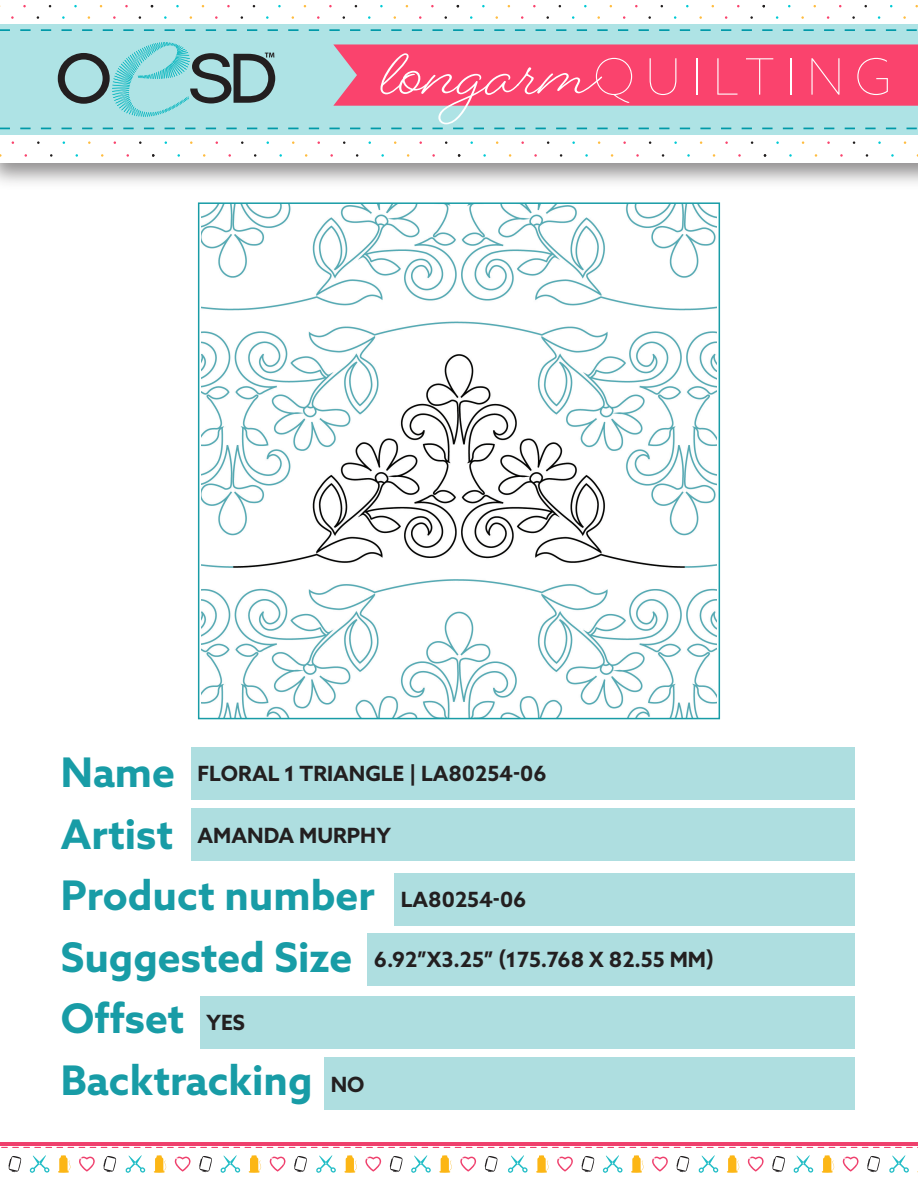
<style>
.page{position:relative;width:918px;height:1188px;background:#fff}
.page>*{position:absolute;margin:0;border:0;box-sizing:border-box;transform-origin:0 0}
.t1{font:100 50.25px "Azo Sans";letter-spacing:.2em;color:#fff}
.t2{font:700 40.8px/61.5px "Azo Sans";color:#189ca6}
.t3{font:700 21px "Azo Sans";color:#231f20}
</style>
<div class="page">
<img style="left:201px;top:205px;width:516px;height:511px">
<div style="left:198px;top:202px;width:522px;height:517px;border:2px solid #189ca6"></div>
<div style="left:0;top:24px;width:918px;height:110px;background:#aee3e5"></div>
<svg style="left:0;top:29px;width:917px;height:2px"></svg>
<svg style="left:0;top:128px;width:330px;height:2px"></svg>
<svg style="left:57px;top:42px;width:219px;height:75px"></svg>
<svg style="left:330px;top:44px;width:588px;height:86px"></svg>
<svg style="left:8px;top:1156px;width:13px;height:16px"></svg>
<svg style="left:58px;top:1155px;width:13px;height:18px"></svg>
<svg style="left:79px;top:1157px;width:16px;height:15px"></svg>
<svg style="left:30px;top:1155px;width:19px;height:18px"></svg>
<svg style="left:103px;top:1156px;width:13px;height:16px"></svg>
<svg style="left:154px;top:1155px;width:12px;height:18px"></svg>
<svg style="left:175px;top:1157px;width:16px;height:15px"></svg>
<svg style="left:126px;top:1155px;width:19px;height:18px"></svg>
<svg style="left:199px;top:1156px;width:13px;height:16px"></svg>
<svg style="left:248px;top:1155px;width:13px;height:18px"></svg>
<svg style="left:270px;top:1157px;width:16px;height:15px"></svg>
<svg style="left:221px;top:1155px;width:19px;height:18px"></svg>
<svg style="left:294px;top:1156px;width:13px;height:16px"></svg>
<svg style="left:344px;top:1155px;width:13px;height:18px"></svg>
<svg style="left:365px;top:1157px;width:16px;height:15px"></svg>
<svg style="left:316px;top:1155px;width:20px;height:18px"></svg>
<svg style="left:390px;top:1156px;width:13px;height:16px"></svg>
<svg style="left:439px;top:1155px;width:13px;height:18px"></svg>
<svg style="left:460px;top:1157px;width:16px;height:15px"></svg>
<svg style="left:411px;top:1155px;width:20px;height:18px"></svg>
<svg style="left:485px;top:1156px;width:13px;height:16px"></svg>
<hr style="left:0;top:1142px;width:502px;height:3px;background:#ef406d">
<svg style="left:1px;top:1147px;width:494px;height:1px"></svg>
<svg style="left:536px;top:1155px;width:13px;height:18px"></svg>
<svg style="left:557px;top:1157px;width:16px;height:15px"></svg>
<svg style="left:508px;top:1155px;width:20px;height:18px"></svg>
<svg style="left:581px;top:1156px;width:13px;height:16px"></svg>
<svg style="left:631px;top:1155px;width:13px;height:18px"></svg>
<svg style="left:652px;top:1157px;width:16px;height:15px"></svg>
<svg style="left:603px;top:1155px;width:20px;height:18px"></svg>
<svg style="left:676px;top:1156px;width:13px;height:16px"></svg>
<svg style="left:727px;top:1155px;width:12px;height:18px"></svg>
<svg style="left:748px;top:1157px;width:16px;height:15px"></svg>
<svg style="left:699px;top:1155px;width:19px;height:18px"></svg>
<svg style="left:772px;top:1156px;width:13px;height:16px"></svg>
<svg style="left:822px;top:1155px;width:12px;height:18px"></svg>
<svg style="left:843px;top:1157px;width:16px;height:15px"></svg>
<svg style="left:794px;top:1155px;width:19px;height:18px"></svg>
<svg style="left:867px;top:1156px;width:13px;height:16px"></svg>
<svg style="left:889px;top:1155px;width:20px;height:18px"></svg>
<hr style="left:500px;top:1142px;width:418px;height:3px;background:#ef406d">
<svg style="left:499px;top:1147px;width:419px;height:1px"></svg>
<div style="left:191px;top:747px;width:664px;height:53px;background:#aedee0"></div>
<div style="left:191px;top:808px;width:664px;height:53px;background:#aedee0"></div>
<div style="left:394px;top:873px;width:461px;height:52px;background:#aedee0"></div>
<div style="left:367px;top:933px;width:488px;height:52px;background:#aedee0"></div>
<div style="left:200px;top:996px;width:655px;height:52px;background:#aedee0"></div>
<div style="left:324px;top:1057px;width:531px;height:53px;background:#aedee0"></div>
<h1 class="t1" style="left:593px;top:45px;width:300px">QUILTING</h1>
<h2 class="t2" style="left:61px;top:741px;width:315px">Name<br>Artist<br>Product number<br>Suggested Size<br>Offset<br>Backtracking</h2>
<p class="t3" style="left:198px;top:760px;width:350px">FLORAL 1 TRIANGLE | LA80254-06</p>
<p class="t3" style="left:198px;top:822px;width:195px">AMANDA MURPHY</p>
<p class="t3" style="left:401px;top:886px;width:127px">LA80254-06</p>
<p class="t3" style="left:374px;top:946px;width:342px">6.92”X3.25” (175.768 X 82.55 MM)</p>
<p class="t3" style="left:207px;top:1009px;width:40px">YES</p>
<p class="t3" style="left:331px;top:1070px;width:35px">NO</p>
</div>
